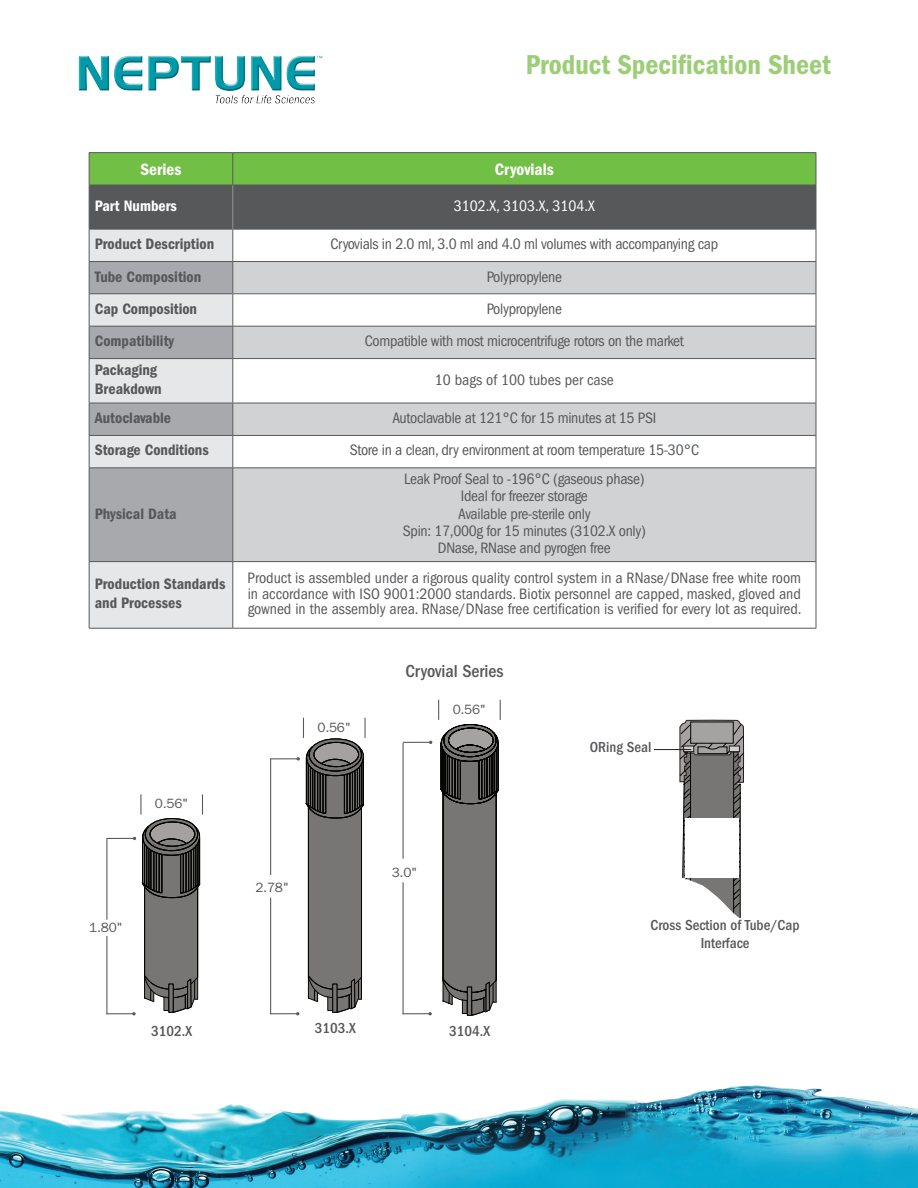
<style>
.page{position:relative;width:918px;height:1188px;background:#fff}
.page>*{position:absolute;margin:0;border:0;box-sizing:border-box;transform-origin:0 0}
.t1{font:28.35px "ITC Franklin Gothic Std Dm Cd";color:#9cce77}
.t2{font:500 condensed 18px "ITC Franklin Gothic Std";color:#57585a}
.t3{font:17.1px "ITC Franklin Gothic Std Dm Cd";color:#fff}
.t4{font:condensed 15.6px/17.1px "ITC Franklin Gothic Std";letter-spacing:-.02em;color:#57585a;text-align:center}
.t5{font:15.6px/18.8px "ITC Franklin Gothic Std Dm Cd";color:#57585a}
.t6{font:condensed 15.6px "ITC Franklin Gothic Std";color:#57585a}
.t7{font:condensed 15.6px "ITC Franklin Gothic Std";color:#fff}
.t8{font:15.6px "ITC Franklin Gothic Std Dm Cd";color:#fff}
.t9{font:500 condensed 15px/18px "ITC Franklin Gothic Std";color:#57585a;text-align:center}
.t10{font:13.5px "ITC Franklin Gothic Std";letter-spacing:-.02em;color:#58595c}
</style>
<div class="page">
<svg style="left:679px;top:719px;width:65px;height:200px"></svg>
<svg style="left:729px;top:746px;width:11px;height:6px"></svg>
<svg style="left:683px;top:746px;width:11px;height:6px"></svg>
<div style="left:690px;top:722px;width:44px;height:22px;border:1px solid #040503"></div>
<svg style="left:90px;top:153px;width:726px;height:76px;background:#618350"></svg>
<div style="left:90px;top:230px;width:142px;height:398px;background:#e6e7e9"></div>
<svg style="left:90px;top:262px;width:142px;height:299px;background:#bdbec2"></svg>
<div style="left:233px;top:262px;width:583px;height:96px;background:#d1d2d4"></div>
<div style="left:233px;top:294px;width:583px;height:32px;background:#fff"></div>
<svg style="left:233px;top:359px;width:583px;height:269px"></svg>
<hr style="left:89px;top:152px;width:144px;height:1px;background:#57585a">
<hr style="left:89px;top:153px;width:1px;height:32px;background:#57585a">
<hr style="left:233px;top:152px;width:583px;height:1px;background:#57585a">
<hr style="left:232px;top:153px;width:1px;height:32px;background:#57585a">
<hr style="left:816px;top:153px;width:1px;height:32px;background:#57585a">
<hr style="left:89px;top:229px;width:144px;height:1px;background:#57585a">
<hr style="left:89px;top:230px;width:1px;height:31px;background:#57585a">
<hr style="left:233px;top:229px;width:583px;height:1px;background:#57585a">
<hr style="left:232px;top:230px;width:1px;height:31px;background:#57585a">
<hr style="left:816px;top:230px;width:1px;height:31px;background:#57585a">
<hr style="left:89px;top:261px;width:144px;height:1px;background:#57585a">
<hr style="left:89px;top:262px;width:1px;height:31px;background:#57585a">
<hr style="left:233px;top:261px;width:583px;height:1px;background:#57585a">
<hr style="left:232px;top:262px;width:1px;height:31px;background:#57585a">
<hr style="left:816px;top:262px;width:1px;height:31px;background:#57585a">
<hr style="left:89px;top:293px;width:144px;height:1px;background:#57585a">
<hr style="left:89px;top:294px;width:1px;height:32px;background:#57585a">
<hr style="left:233px;top:293px;width:583px;height:1px;background:#57585a">
<hr style="left:232px;top:294px;width:1px;height:32px;background:#57585a">
<hr style="left:816px;top:294px;width:1px;height:32px;background:#57585a">
<hr style="left:89px;top:326px;width:144px;height:1px;background:#57585a">
<hr style="left:89px;top:327px;width:1px;height:31px;background:#57585a">
<hr style="left:233px;top:326px;width:583px;height:1px;background:#57585a">
<hr style="left:232px;top:327px;width:1px;height:31px;background:#57585a">
<hr style="left:816px;top:327px;width:1px;height:31px;background:#57585a">
<hr style="left:89px;top:358px;width:144px;height:1px;background:#57585a">
<hr style="left:89px;top:359px;width:1px;height:44px;background:#57585a">
<hr style="left:233px;top:358px;width:583px;height:1px;background:#57585a">
<hr style="left:232px;top:359px;width:1px;height:44px;background:#57585a">
<hr style="left:816px;top:359px;width:1px;height:44px;background:#57585a">
<hr style="left:89px;top:403px;width:144px;height:1px;background:#57585a">
<hr style="left:89px;top:403px;width:1px;height:32px;background:#57585a">
<hr style="left:233px;top:403px;width:583px;height:1px;background:#57585a">
<hr style="left:232px;top:403px;width:1px;height:32px;background:#57585a">
<hr style="left:816px;top:403px;width:1px;height:32px;background:#57585a">
<hr style="left:89px;top:435px;width:144px;height:1px;background:#57585a">
<hr style="left:89px;top:436px;width:1px;height:31px;background:#57585a">
<hr style="left:233px;top:435px;width:583px;height:1px;background:#57585a">
<hr style="left:232px;top:436px;width:1px;height:31px;background:#57585a">
<hr style="left:816px;top:436px;width:1px;height:31px;background:#57585a">
<hr style="left:89px;top:467px;width:144px;height:1px;background:#57585a">
<hr style="left:89px;top:468px;width:1px;height:93px;background:#57585a">
<hr style="left:233px;top:467px;width:583px;height:1px;background:#57585a">
<hr style="left:232px;top:468px;width:1px;height:93px;background:#57585a">
<hr style="left:816px;top:468px;width:1px;height:93px;background:#57585a">
<hr style="left:89px;top:561px;width:144px;height:1px;background:#57585a">
<hr style="left:89px;top:562px;width:1px;height:66px;background:#57585a">
<hr style="left:233px;top:561px;width:583px;height:1px;background:#57585a">
<hr style="left:232px;top:562px;width:1px;height:66px;background:#57585a">
<hr style="left:816px;top:562px;width:1px;height:66px;background:#57585a">
<hr style="left:89px;top:628px;width:144px;height:1px;background:#57585a">
<hr style="left:233px;top:628px;width:583px;height:1px;background:#57585a">
<hr style="left:89px;top:185px;width:144px;height:1px;background:#57585a">
<hr style="left:89px;top:185px;width:1px;height:44px;background:#57585a">
<hr style="left:233px;top:185px;width:583px;height:1px;background:#57585a">
<hr style="left:232px;top:185px;width:1px;height:44px;background:#939598">
<hr style="left:816px;top:185px;width:1px;height:44px;background:#57585a">
<img style="left:78px;top:55px;width:245px;height:49px">
<img style="left:0;top:1085px;width:918px;height:103px">
<svg style="left:403px;top:1012px;width:29px;height:3px"></svg>
<svg style="left:403px;top:741px;width:29px;height:3px"></svg>
<hr style="left:403px;top:743px;width:1px;height:116px;background:#58595c">
<hr style="left:403px;top:882px;width:1px;height:132px;background:#58595c">
<hr style="left:654px;top:749px;width:37px;height:1px;background:#231f20">
<div style="left:685px;top:818px;width:54px;height:59px;background:#fff"></div>
<svg style="left:106px;top:794px;width:97px;height:222px"></svg>
<svg style="left:270px;top:718px;width:96px;height:298px"></svg>
<svg style="left:438px;top:700px;width:63px;height:462px"></svg>
<h1 class="t1" style="left:526px;top:48px;width:307px">Product Specification Sheet</h1>
<p class="t3" style="left:141px;top:159px;width:42px">Series</p>
<p class="t3" style="left:495px;top:159px;width:60px">Cryovials</p>
<p class="t8" style="left:95px;top:197px;width:84px">Part Numbers</p>
<p class="t7" style="left:454px;top:197px;width:143px">3102.X, 3103.X, 3104.X</p>
<p class="t5" style="left:95px;top:235px;width:121px">Product Description</p>
<p class="t4" style="left:331px;top:236px;width:389px">Cryovials in 2.0 ml, 3.0 ml and 4.0 ml volumes with accompanying cap</p>
<p class="t5" style="left:95px;top:267px;width:108px">Tube Composition</p>
<p class="t4" style="left:487px;top:268px;width:77px">Polypropylene</p>
<p class="t5" style="left:95px;top:299px;width:104px">Cap Composition</p>
<p class="t4" style="left:487px;top:300px;width:77px">Polypropylene</p>
<p class="t5" style="left:95px;top:332px;width:81px">Compatibility</p>
<p class="t4" style="left:365px;top:333px;width:321px">Compatible with most microcentrifuge rotors on the market</p>
<p class="t5" style="left:95px;top:361px;width:68px">Packaging<br>Breakdown</p>
<p class="t6" style="left:435px;top:371px;width:180px">10 bags of 100 tubes per case</p>
<p class="t5" style="left:95px;top:409px;width:78px">Autoclavable</p>
<p class="t4" style="left:392px;top:410px;width:265px">Autoclavable at 121°C for 15 minutes at 15 PSI</p>
<p class="t5" style="left:95px;top:441px;width:116px">Storage Conditions</p>
<p class="t4" style="left:350px;top:442px;width:351px">Store in a clean, dry environment at room temperature 15-30°C</p>
<p class="t5" style="left:95px;top:504px;width:83px">Physical Data</p>
<p class="t4" style="left:403px;top:471px;width:244px">Leak Proof Seal to -196°C (gaseous phase)<br>Ideal for freezer storage<br>Available pre-sterile only<br>Spin: 17,000g for 15 minutes (3102.X only)<br>DNase, RNase and pyrogen free</p>
<p class="t5" style="left:95px;top:575px;width:132px">Production Standards and Processes</p>
<p class="t4" style="left:248px;top:570px;width:556px;line-height:15.6px;text-align:justify">Product is assembled under a rigorous quality control system in a RNase/DNase free white room in accordance with ISO 9001:2000 standards. Biotix personnel are capped, masked, gloved and gowned in the assembly area. RNase/DNase free certification is verified for every lot as required.</p>
<p class="t2" style="left:405px;top:661px;width:100px">Cryovial Series</p>
<p class="t10" style="left:155px;top:796px;width:35px">0.56"</p>
<p class="t10" style="left:89px;top:920px;width:35px">1.80"</p>
<p class="t10" style="left:318px;top:719px;width:35px">0.56"</p>
<p class="t10" style="left:453px;top:701px;width:35px">0.56"</p>
<p class="t10" style="left:255px;top:879px;width:35px">2.78"</p>
<p class="t10" style="left:392px;top:864px;width:27px">3.0"</p>
<p class="t9" style="left:151px;top:1023px;width:42px">3102.X</p>
<p class="t9" style="left:315px;top:1019px;width:42px">3103.X</p>
<p class="t9" style="left:449px;top:1023px;width:42px">3104.X</p>
<p class="t9" style="left:590px;top:738px;width:63px">ORing Seal</p>
<p class="t9" style="left:651px;top:916px;width:150px">Cross Section of Tube/Cap<br>Interface</p>
</div>
